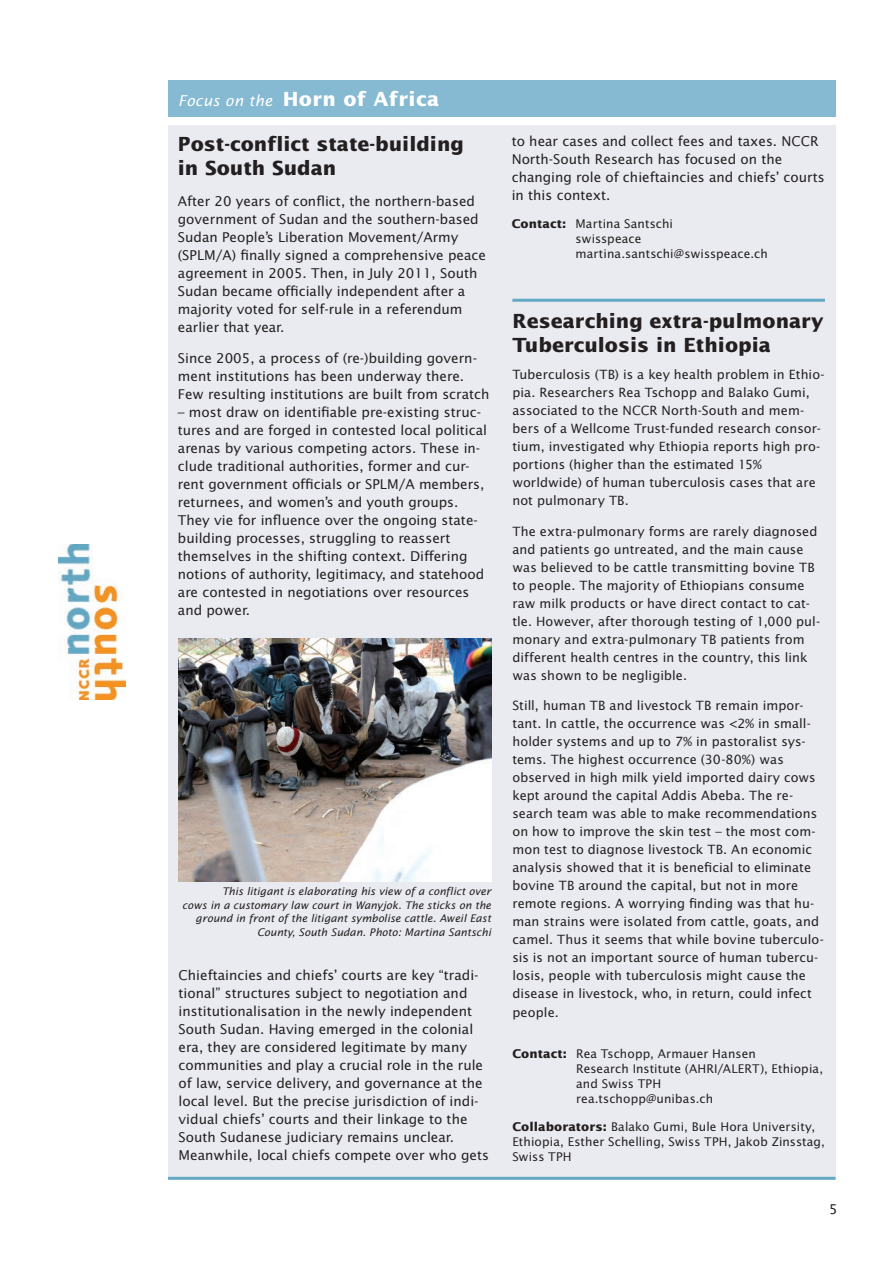
<style>
.page{position:relative;width:893px;height:1263px;background:#fff}
.page>*{position:absolute;margin:0;border:0;box-sizing:border-box;transform-origin:0 0}
.t1{font:700 19.5px/24px "Lucida Sans Std";color:#231f20}
.t2{font:700 19.5px "Lucida Sans Std";letter-spacing:.02em;color:#fff}
.t3{font:13.5px/18px "Lucida Sans Std";color:#231f20}
.t4{font:12.75px/18px "Lucida Sans Std";letter-spacing:.005em;color:#231f20}
.t5{font:12px/15px "Lucida Sans Std";letter-spacing:.005em;color:#231f20}
.t6{font:italic 10.5px/13.5px "Lucida Sans Std";letter-spacing:.005em;color:#231f20;text-align:right}
.s1{font-weight:400;font-style:italic;font-size:15px}
.s2{font-weight:700}
</style>
<div class="page">
<img style="left:58px;top:545px;width:67px;height:154px">
<div style="left:168px;top:125px;width:668px;height:1053px;background:#e9ebf0"></div>
<div style="left:168px;top:81px;width:668px;height:36px;background:#86bad2"></div>
<hr style="left:168px;top:1177px;width:668px;height:3px;background:#63a8c4">
<img style="left:179px;top:639px;width:312px;height:242px">
<hr style="left:512px;top:299px;width:313px;height:3px;background:#63a8c4">
<h1 class="t2" style="left:178px;top:88px;width:263px"><span class="s1">Focus on the</span> Horn of Africa</h1>
<h1 class="t1" style="left:178px;top:133px;width:288px">Post-conflict state-building in South Sudan</h1>
<p class="t3" style="left:178px;top:192px;width:310px">After 20 years of conflict, the northern-based government of Sudan and the southern-based Sudan People’s Liberation Movement/Army (SPLM/A) finally signed a comprehensive peace agreement in 2005. Then, in July 2011, South Sudan became officially independent after a majority voted for self-rule in a referendum earlier that year.</p>
<p class="t3" style="left:178px;top:349px;width:313px">Since 2005, a process of (re-)building govern&shy;ment institutions has been underway there.<br>Few resulting institutions are built from scratch</p>
<p class="t3" style="left:178px;top:403px;width:311px">– most draw on identifiable pre-existing struc&shy;tures and are forged in contested local political arenas by various competing actors. These in&shy;clude traditional authorities, former and cur&shy;rent government officials or SPLM/A members, returnees, and women’s and youth groups.<br>They vie for influence over the ongoing state&shy;building processes, struggling to reassert themselves in the shifting context. Differing notions of authority, legitimacy, and statehood are contested in negotiations over resources and power.</p>
<p class="t6" style="left:182px;top:885px;width:310px">This litigant is elaborating his view of a conflict over<br>cows in a customary law court in Wanyjok. The sticks on the ground in front of the litigant symbolise cattle. Aweil East County, South Sudan. Photo: Martina Santschi</p>
<p class="t3" style="left:179px;top:966px;width:312px">Chieftaincies and chiefs’ courts are key “tradi&shy;tional” structures subject to negotiation and institutionalisation in the newly independent South Sudan. Having emerged in the colonial era, they are considered legitimate by many communities and play a crucial role in the rule of law, service delivery, and governance at the local level. But the precise jurisdiction of indi&shy;vidual chiefs’ courts and their linkage to the South Sudanese judiciary remains unclear.<br>Meanwhile, local chiefs compete over who gets</p>
<p class="t3" style="left:512px;top:133px;width:315px">to hear cases and collect fees and taxes. NCCR North-South Research has focused on the changing role of chieftaincies and chiefs’ courts in this context.</p>
<p class="t5" style="left:575px;top:217px;width:194px;text-indent:-64px"><span class="s2">Contact:</span> Martina Santschi<br>swisspeace martina.santschi@swisspeace.ch</p>
<h1 class="t1" style="left:512px;top:310px;width:313px">Researching extra-pulmonary<br>Tuberculosis in Ethiopia</h1>
<p class="t4" style="left:512px;top:365px;width:314px">Tuberculosis (TB) is a key health problem in Ethio&shy;pia. Researchers Rea Tschopp and Balako Gumi, associated to the NCCR North-South and mem&shy;bers of a Wellcome Trust-funded research consor&shy;tium, investigated why Ethiopia reports high pro&shy;portions (higher than the estimated 15% worldwide) of human tuberculosis cases that are not pulmonary TB.</p>
<p class="t4" style="left:512px;top:522px;width:309px">The extra-pulmonary forms are rarely diagnosed and patients go untreated, and the main cause was believed to be cattle transmitting bovine TB to people. The majority of Ethiopians consume raw milk products or have direct contact to cat&shy;tle. However, after thorough testing of 1,000 pul&shy;monary and extra-pulmonary TB patients from different health centres in the country, this link was shown to be negligible.</p>
<p class="t4" style="left:512px;top:697px;width:313px">Still, human TB and livestock TB remain impor&shy;tant. In cattle, the occurrence was &lt;2% in small&shy;holder systems and up to 7% in pastoralist sys&shy;tems. The highest occurrence (30-80%) was observed in high milk yield imported dairy cows kept around the capital Addis Abeba. The re&shy;search team was able to make recommendations on how to improve the skin test – the most com&shy;mon test to diagnose livestock TB. An economic analysis showed that it is beneficial to eliminate bovine TB around the capital, but not in more remote regions. A worrying finding was that hu&shy;man strains were isolated from cattle, goats, and camel. Thus it seems that while bovine tuberculo&shy;sis is not an important source of human tubercu&shy;losis, people with tuberculosis might cause the disease in livestock, who, in return, could infect people.</p>
<p class="t5" style="left:576px;top:1046px;width:248px;text-indent:-64px"><span class="s2">Contact:</span> Rea Tschopp, Armauer Hansen<br>Research Institute (AHRI/ALERT), Ethiopia, and Swiss TPH<br>rea.tschopp@unibas.ch</p>
<p class="t5" style="left:512px;top:1119px;width:314px"><span class="s2">Collaborators:</span> Balako Gumi, Bule Hora University,<br>Ethiopia, Esther Schelling, Swiss TPH, Jakob Zinsstag,<br>Swiss TPH</p>
<p class="t3" style="left:829px;top:1200px;width:10px">5</p>
</div>
